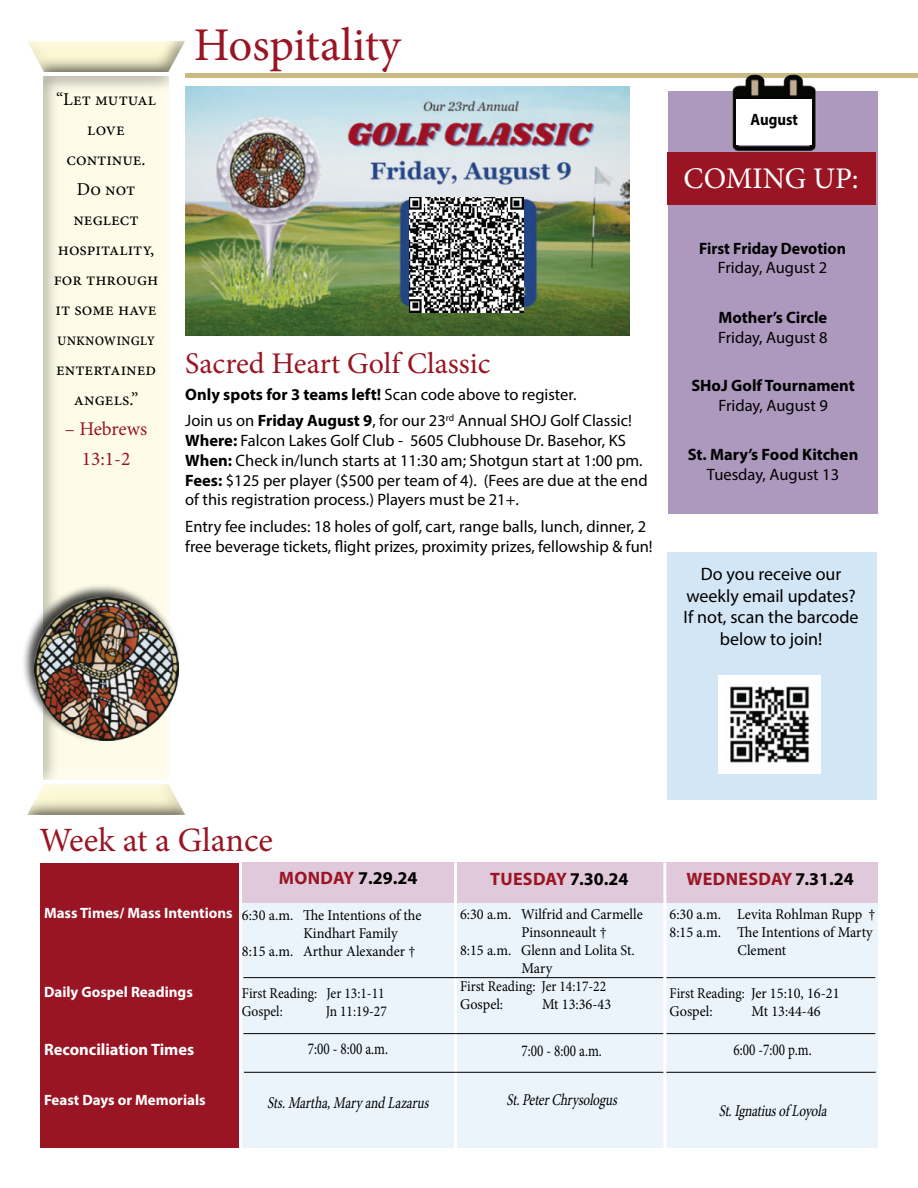
<style>
.page{position:relative;width:918px;height:1188px;background:#fff}
.page>*{position:absolute;margin:0;border:0;box-sizing:border-box;transform-origin:0 0}
.t1{font:46.95px "Minion Pro";color:#991524}
.t2{font:34.05px "Minion Pro";color:#991524}
.t3{font:30px "Minion Pro";color:#991524}
.t4{font:30px "Minion Pro";color:#fff}
.t5{font:19.35px/30px "Minion Pro";color:#991524;text-align:center}
.t6{font:18.15px/30px "Minion Pro";color:#000;text-align:center}
.t7{font:18px/21.6px "Myriad Pro";color:#000;text-align:center}
.t8{font:700 18px "Myriad Pro";letter-spacing:.02em;color:#991524}
.t9{font:700 18px "Myriad Pro";letter-spacing:.005em;color:#000}
.t10{font:16.5px/19.8px "Myriad Pro";color:#000}
.t11{font:italic 16.5px "Minion Pro";color:#000;scale:.8 1}
.t12{font:700 16.5px "Myriad Pro";color:#000}
.t13{font:16.5px "Minion Pro";color:#000;scale:.8 1}
.t14{font:700 16.5px "Myriad Pro";color:#fff}
.t15{font:700 16.5px "Myriad Pro";color:#000;scale:.96 1}
.t16{font:700 16.5px "Myriad Pro";color:#000;scale:.9 1}
.t17{font:15px "Minion Pro";color:#000;scale:.95 1}
.t18{font:15px/18px "Minion Pro";color:#000;scale:.9 1}
.t19{font:700 15px "Myriad Pro";color:#fff}
.s1{font-weight:700}
.s2{color:#991524}
.s3{color:#000}
</style>
<div class="page">
<div style="left:185px;top:73px;width:733px;height:5px;background:#c9bb82"></div>
<div style="left:668px;top:91px;width:209px;height:422px;background:#ad98be"></div>
<div style="left:667px;top:152px;width:208px;height:53px;background:#991524"></div>
<div style="left:36px;top:70px;width:134px;height:710px;background:#000;opacity:.75"></div>
<div style="left:25px;top:781px;width:162px;height:34px;background:#000;opacity:.75"></div>
<div style="left:25px;top:39px;width:162px;height:33px;background:#000;opacity:.75"></div>
<div style="left:21px;top:583px;width:160px;height:160px;background:#000;opacity:.75"></div>
<img style="left:35px;top:597px;width:143px;height:144px">
<img style="left:732px;top:74px;width:84px;height:78px">
<div style="left:736px;top:99px;width:76px;height:46px;background:#fff"></div>
<div style="left:40px;top:863px;width:198px;height:285px;background:#991524"></div>
<div style="left:242px;top:862px;width:636px;height:286px;background:#ebf4fb"></div>
<div style="left:242px;top:862px;width:636px;height:41px;background:#e0c9da"></div>
<hr style="left:454px;top:863px;width:3px;height:285px;background:#fff">
<hr style="left:243px;top:1033px;width:632px;height:1px;background:#000">
<hr style="left:243px;top:977px;width:632px;height:1px;background:#000">
<hr style="left:244px;top:1072px;width:632px;height:1px;background:#000">
<hr style="left:663px;top:863px;width:3px;height:285px;background:#fff">
<div style="left:667px;top:552px;width:209px;height:248px;background:#d3e6f5"></div>
<img style="left:718px;top:676px;width:102px;height:98px">
<img style="left:185px;top:86px;width:445px;height:250px">
<img style="left:409px;top:198px;width:114px;height:114px">
<p class="t6" style="left:54px;top:85px;width:106px">“Let mutual love continue.<br>Do not neglect hospitality, for through it some have unknowingly entertained angels.”</p>
<p class="t5" style="left:65px;top:414px;width:84px">– Hebrews<br>13:1-2</p>
<h1 class="t1" style="left:194px;top:14px;width:209px">Hospitality</h1>
<h3 class="t3" style="left:185px;top:343px;width:307px">Sacred Heart Golf Classic</h3>
<p class="t10" style="left:185px;top:381px;width:448px;line-height:26.5px"><span class="s1">Only spots for 3 teams left!</span> Scan code above to register.<br>Join us on <span class="s1">Friday August 9</span>, for our 23<sup>rd</sup> Annual SHOJ Golf Classic!</p>
<p class="t10" style="left:185px;top:430px;width:464px"><span class="s1">Where:</span> Falcon Lakes Golf Club - 5605 Clubhouse Dr. Basehor, KS <span class="s1">When:</span> Check in/lunch starts at 11:30 am; Shotgun start at 1:00 pm.<br><span class="s1">Fees:</span> $125 per player ($500 per team of 4). (Fees are due at the end of this registration process.) Players must be 21+.</p>
<p class="t10" style="left:185px;top:516px;width:469px">Entry fee includes: 18 holes of golf, cart, range balls, lunch, dinner, 2 free beverage tickets, flight prizes, proximity prizes, fellowship &amp; fun!</p>
<p class="t16" style="left:750px;top:109px;width:54px">August</p>
<h3 class="t4" style="left:684px;top:159px;width:177px">COMING UP:</h3>
<p class="t15" style="left:699px;top:237px;width:155px">First Friday Devotion</p>
<p class="t10" style="left:718px;top:258px;width:111px">Friday, August 2</p>
<p class="t12" style="left:718px;top:307px;width:110px">Mother’s Circle</p>
<p class="t10" style="left:718px;top:328px;width:111px">Friday, August 8</p>
<p class="t12" style="left:691px;top:375px;width:165px">SHoJ Golf Tournament</p>
<p class="t10" style="left:718px;top:395px;width:111px">Friday, August 9</p>
<p class="t12" style="left:688px;top:444px;width:172px">St. Mary’s Food Kitchen</p>
<p class="t10" style="left:707px;top:464px;width:134px">Tuesday, August 13</p>
<p class="t7" style="left:684px;top:563px;width:176px">Do you receive our weekly email updates?<br>If not, scan the barcode below to join!</p>
<h2 class="t2" style="left:39px;top:818px;width:235px">Week at a Glance</h2>
<p class="t19" style="left:44px;top:903px;width:190px">Mass Times/ Mass Intentions</p>
<p class="t19" style="left:44px;top:982px;width:150px">Daily Gospel Readings</p>
<p class="t14" style="left:44px;top:1039px;width:152px">Reconciliation Times</p>
<p class="t19" style="left:44px;top:1090px;width:163px">Feast Days or Memorials</p>
<p class="t9" style="left:279px;top:867px;width:140px"><span class="s2">MONDAY</span> 7.29.24</p>
<p class="t8" style="left:490px;top:867px;width:140px">TUESDAY <span class="s3">7.30.24</span></p>
<p class="t8" style="left:687px;top:867px;width:169px">WEDNESDAY <span class="s3">7.31.24</span></p>
<p class="t17" style="left:242px;top:905px;width:191px">6:30 a.m. The Intentions of the</p>
<p class="t17" style="left:303px;top:923px;width:101px">Kindhart Family</p>
<p class="t17" style="left:242px;top:941px;width:184px">8:15 a.m. Arthur Alexander †</p>
<p class="t18" style="left:242px;top:985px;width:160px">First Reading: Jer 13:1-11<br>Gospel:</p>
<p class="t17" style="left:670px;top:904px;width:218px">6:30 a.m. Levita Rohlman Rupp †</p>
<p class="t17" style="left:670px;top:922px;width:216px">8:15 a.m. The Intentions of Marty</p>
<p class="t17" style="left:737px;top:940px;width:53px">Clement</p>
<p class="t18" style="left:670px;top:984px;width:190px">First Reading: Jer 15:10, 16-21<br>Gospel:</p>
<p class="t17" style="left:460px;top:904px;width:194px">6:30 a.m. Wilfrid and Carmelle</p>
<p class="t17" style="left:522px;top:922px;width:91px">Pinsonneault †</p>
<p class="t17" style="left:460px;top:940px;width:185px">8:15 a.m. Glenn and Lolita St.</p>
<p class="t17" style="left:522px;top:958px;width:34px">Mary</p>
<p class="t18" style="left:460px;top:977px;width:164px">First Reading: Jer 14:17-22</p>
<p class="t17" style="left:460px;top:994px;width:47px">Gospel:</p>
<p class="t17" style="left:542px;top:994px;width:74px">Mt 13:36-43</p>
<p class="t13" style="left:522px;top:1039px;width:102px">7:00 - 8:00 a.m.</p>
<p class="t11" style="left:507px;top:1089px;width:144px">St.PeterChrysologus</p>
<p class="t17" style="left:752px;top:1001px;width:74px">Mt 13:44-46</p>
<p class="t13" style="left:734px;top:1039px;width:99px">6:00 -7:00 p.m.</p>
<p class="t18" style="left:326px;top:1003px;width:70px">Jn 11:19-27</p>
<p class="t13" style="left:308px;top:1038px;width:102px">7:00 - 8:00 a.m.</p>
<p class="t11" style="left:267px;top:1092px;width:208px">Sts.Martha,MaryandLazarus</p>
<p class="t11" style="left:719px;top:1100px;width:141px">St.IgnatiusofLoyola</p>
</div>
